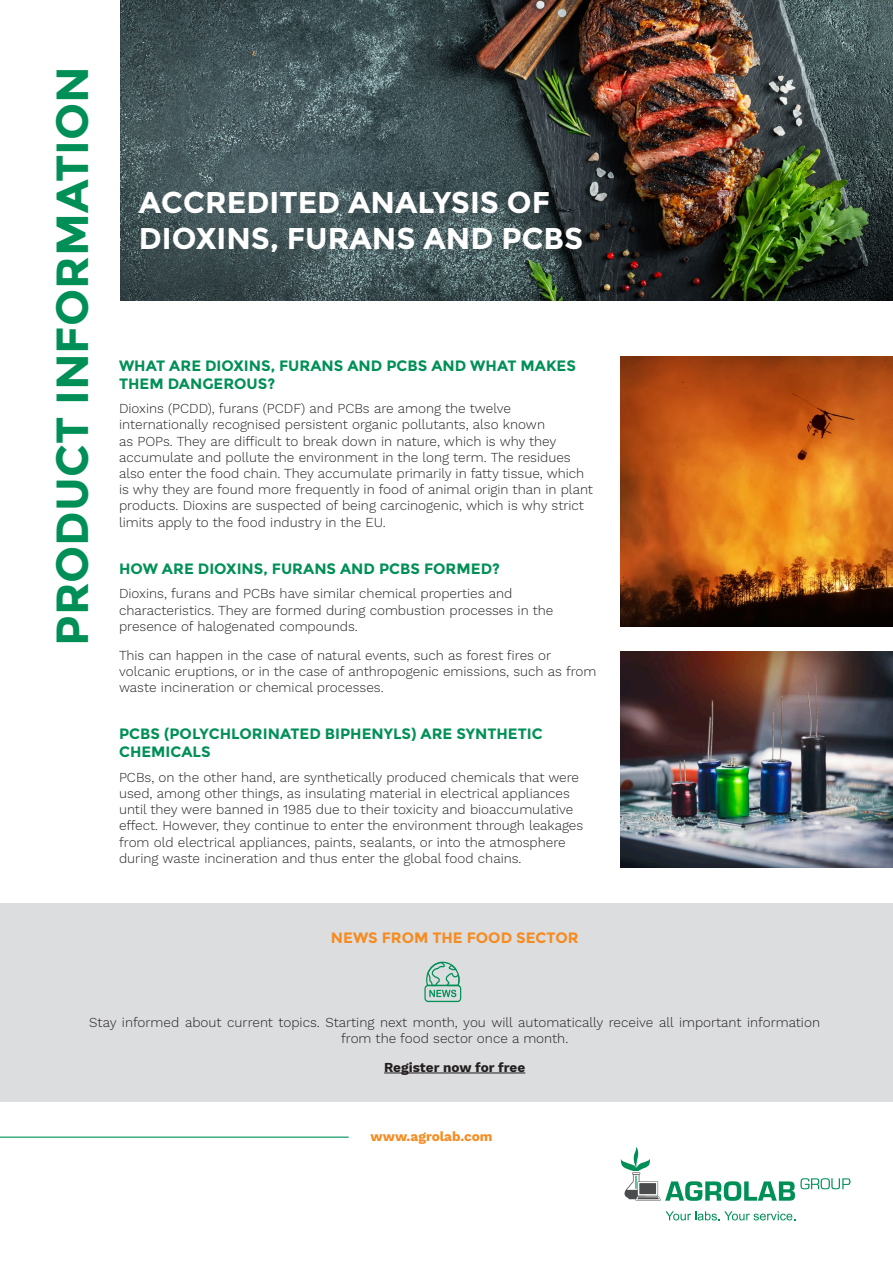
<style>
.page{position:relative;width:893px;height:1263px;background:#fff}
.page>*{position:absolute;margin:0;border:0;box-sizing:border-box;transform-origin:0 0}
.t1{font:700 45px "Montserrat";color:#009057}
.t2{font:700 30px/36px "Montserrat";color:#fff}
.t3{font:700 15px/18px "Montserrat";color:#009057}
.t4{font:700 15px "Montserrat";color:#f68b1f}
.t5{font:300 13.5px/16.2px "Work Sans";color:#231f20}
.t6{font:700 13.5px "Work Sans";color:#231f20}
.t7{font:700 13.5px "Work Sans";color:#f68b1f}
</style>
<div class="page">
<svg style="left:621px;top:1147px;width:229px;height:54px"></svg>
<svg style="left:665px;top:1211px;width:130px;height:9px"></svg>
<div style="left:0;top:903px;width:893px;height:198px;background:#dcdddf"></div>
<img style="left:120px;top:0;width:773px;height:301px">
<img style="left:621px;top:356px;width:272px;height:270px">
<img style="left:621px;top:652px;width:272px;height:215px">
<hr style="left:0;top:1136px;width:349px;height:2px;background:#009057">
<svg style="left:424px;top:962px;width:37px;height:40px"></svg>
<hr style="left:384px;top:1072px;width:141px;height:1px;background:#231f20">
<h1 class="t1" style="left:46px;top:646px;width:581px;rotate:-90deg">PRODUCT INFORMATION</h1>
<h2 class="t2" style="left:139px;top:184px;width:446px">ACCREDITED ANALYSIS OF<br>DIOXINS, FURANS AND PCBS</h2>
<p class="t3" style="left:119px;top:356px;width:458px">WHAT ARE DIOXINS, FURANS AND PCBS AND WHAT MAKES<br>THEM DANGEROUS?</p>
<p class="t5" style="left:119px;top:401px;width:475px">Dioxins (PCDD), furans (PCDF) and PCBs are among the twelve internationally recognised persistent organic pollutants, also known<br>as POPs. They are difficult to break down in nature, which is why they accumulate and pollute the environment in the long term. The residues also enter the food chain. They accumulate primarily in fatty tissue, which is why they are found more frequently in food of animal origin than in plant products. Dioxins are suspected of being carcinogenic, which is why strict limits apply to the food industry in the EU.</p>
<p class="t3" style="left:119px;top:559px;width:382px">HOW ARE DIOXINS, FURANS AND PCBS FORMED?</p>
<p class="t5" style="left:119px;top:586px;width:436px">Dioxins, furans and PCBs have similar chemical properties and characteristics. They are formed during combustion processes in the presence of halogenated compounds.</p>
<p class="t5" style="left:119px;top:647px;width:479px">This can happen in the case of natural events, such as forest fires or volcanic eruptions, or in the case of anthropogenic emissions, such as from waste incineration or chemical processes.</p>
<p class="t3" style="left:119px;top:725px;width:425px">PCBS (POLYCHLORINATED BIPHENYLS) ARE SYNTHETIC<br>CHEMICALS</p>
<p class="t5" style="left:119px;top:770px;width:466px">PCBs, on the other hand, are synthetically produced chemicals that were used, among other things, as insulating material in electrical appliances until they were banned in 1985 due to their toxicity and bioaccumulative effect. However, they continue to enter the environment through leakages from old electrical appliances, paints, sealants, or into the atmosphere during waste incineration and thus enter the global food chains.</p>
<p class="t4" style="left:331px;top:929px;width:249px">NEWS FROM THE FOOD SECTOR</p>
<p class="t5" style="left:89px;top:1015px;width:732px;text-align:center">Stay informed about current topics. Starting next month, you will automatically receive all important information from the food sector once a month.</p>
<p class="t6" style="left:384px;top:1059px;width:143px">Register now for free</p>
<p class="t7" style="left:371px;top:1129px;width:124px">www.agrolab.com</p>
</div>
